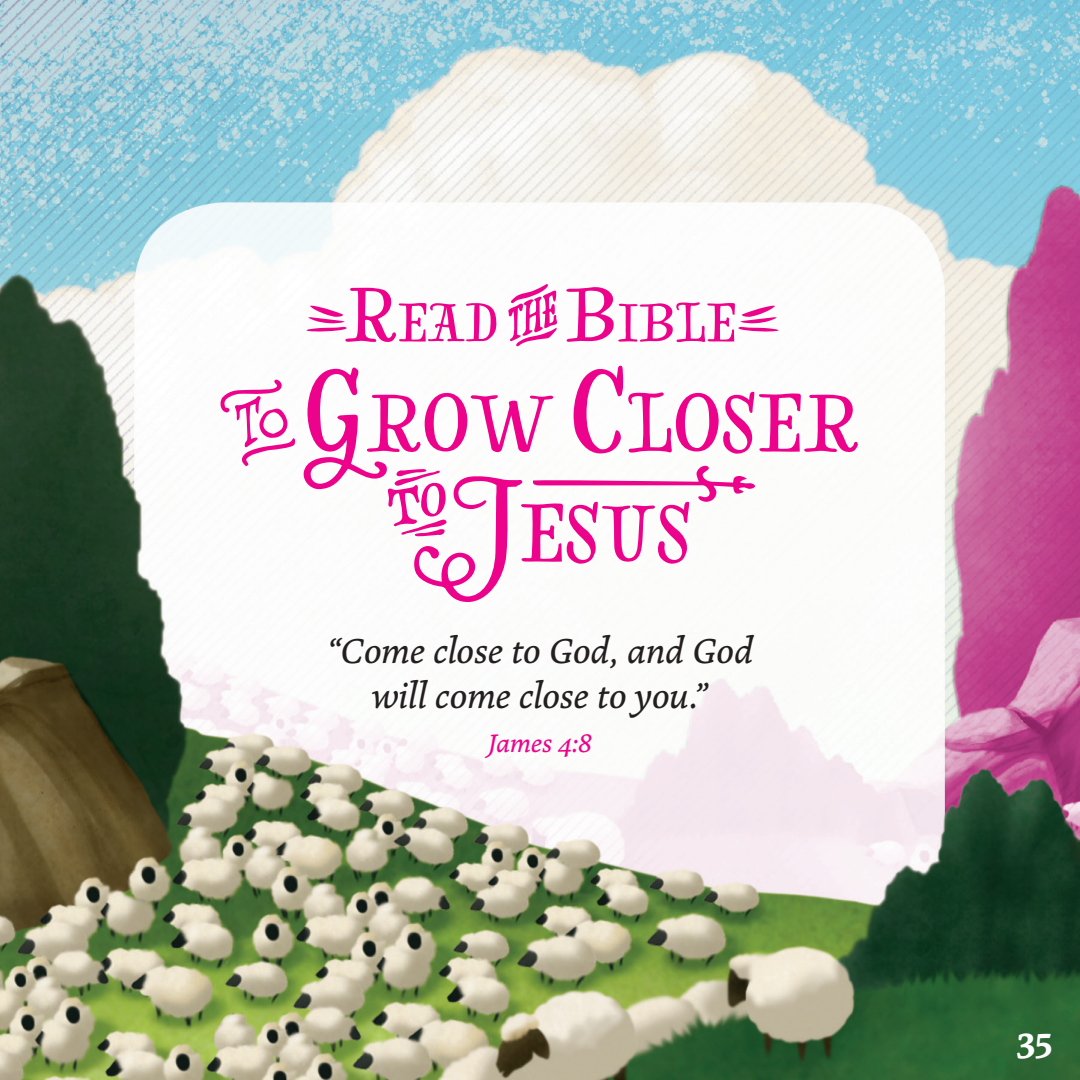
<style>
.page{position:relative;width:1080px;height:1080px;background:#fff}
.page>*{position:absolute;margin:0;border:0;box-sizing:border-box;transform-origin:0 0}
.t1{font:119px/110px "HMS Gilbert Display";color:#ed028c;text-align:center}
.t2{font:78.75px "HMS Gilbert Display";color:#ed028c}
.t3{font:italic 37.5px/45px "Marco";color:#231f20;text-align:center}
.t4{font:700 37.5px "Marco";color:#fff}
.t5{font:italic 27.5px "Marco";color:#ed028c}
.s1{font-size:112.5px}
.s2{font-family:"HMS Gilbert Catchwords";font-size:87.5px}
.s3{font-size:170px}
</style>
<div class="page">
<img style="left:0;top:0;width:1080px;height:1080px">
<svg style="left:219px;top:380px;width:76px;height:86px"></svg>
<svg style="left:388px;top:469px;width:59px;height:67px"></svg>
<svg style="left:738px;top:306px;width:41px;height:26px"></svg>
<svg style="left:306px;top:306px;width:41px;height:26px"></svg>
<svg style="left:527px;top:466px;width:228px;height:36px"></svg>
<h2 class="t2" style="left:344px;top:279px;width:394px"><span class="s1">R</span>ead<span class="s2">F</span><span class="s1">B</span>ible</h2>
<h1 class="t1" style="left:304px;top:372px;width:557px"><span class="s3">g</span>row <span class="s3">C</span>loser <span class="s3">j</span>esus</h1>
<p class="t3" style="left:327px;top:628px;width:428px">“Come close to God, and God will come close to you.”</p>
<p class="t5" style="left:488px;top:723px;width:105px">James 4:8</p>
<p class="t4" style="left:1017px;top:1016px;width:37px">35</p>
</div>
